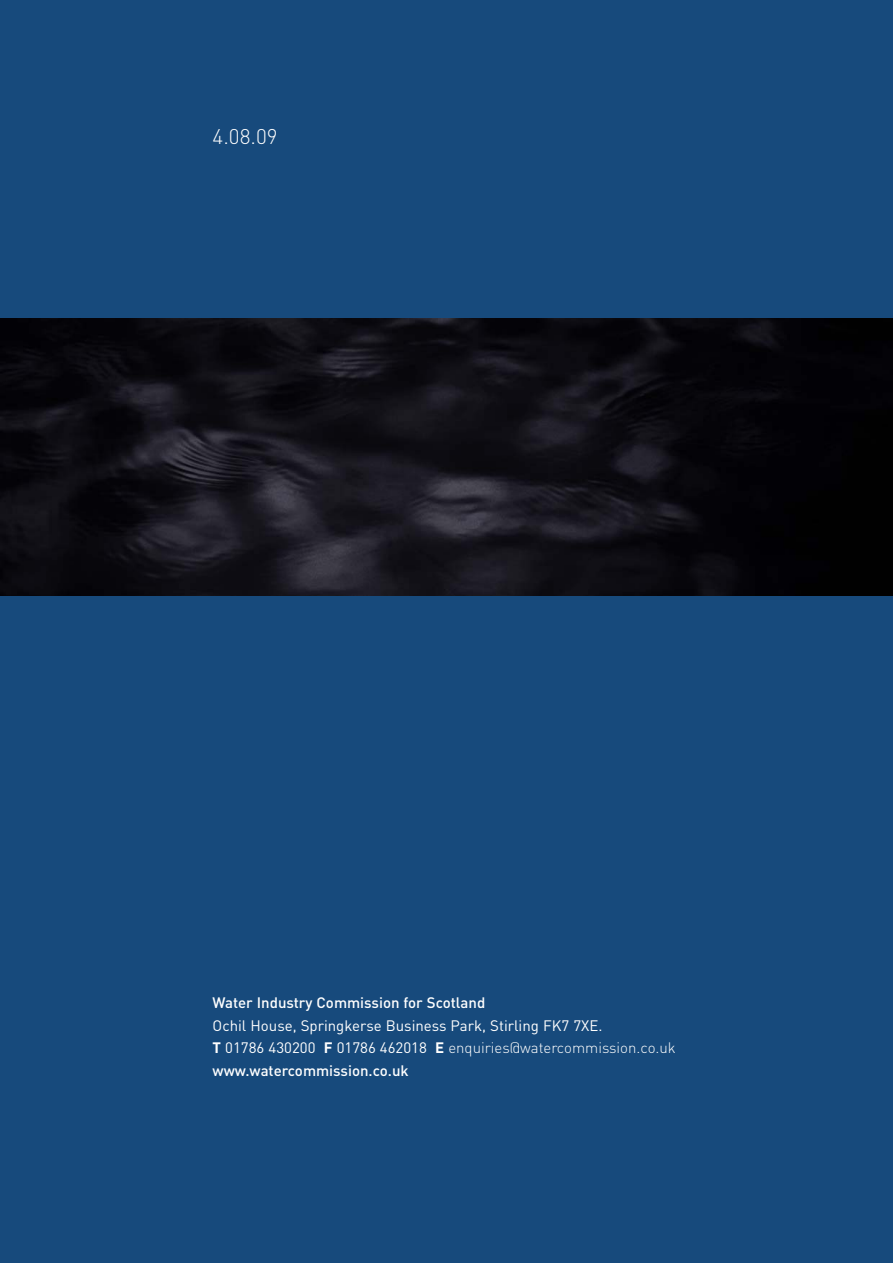
<style>
.page{position:relative;width:893px;height:1263px;background:#174a7c}
.page>*{position:absolute;margin:0;border:0;box-sizing:border-box;transform-origin:0 0}
.t1{font:300 21px "DIN";color:#fff}
.t2{font:15px/22.5px "DIN";color:#fff}
.t3{font:500 15px "DIN";color:#fff}
.s1{font-weight:700}
.s2{font-weight:300}
.s3{font-weight:500}
</style>
<div class="page">
<img style="left:0;top:319px;width:893px;height:276px">
<h1 class="t1" style="left:213px;top:129px;width:67px">4.08.09</h1>
<p class="t3" style="left:213px;top:997px;width:274px">Water Industry Commission for Scotland</p>
<p class="t2" style="left:213px;top:1016px;width:465px">Ochil House, Springkerse Business Park, Stirling FK7 7XE.<br><span class="s1">T</span> 01786 430200 <span class="s1">F</span> 01786 462018 <span class="s1">E</span> <span class="s2">enquiries@watercommission.co.uk </span><span class="s3">www.watercommission.co.uk</span></p>
</div>
